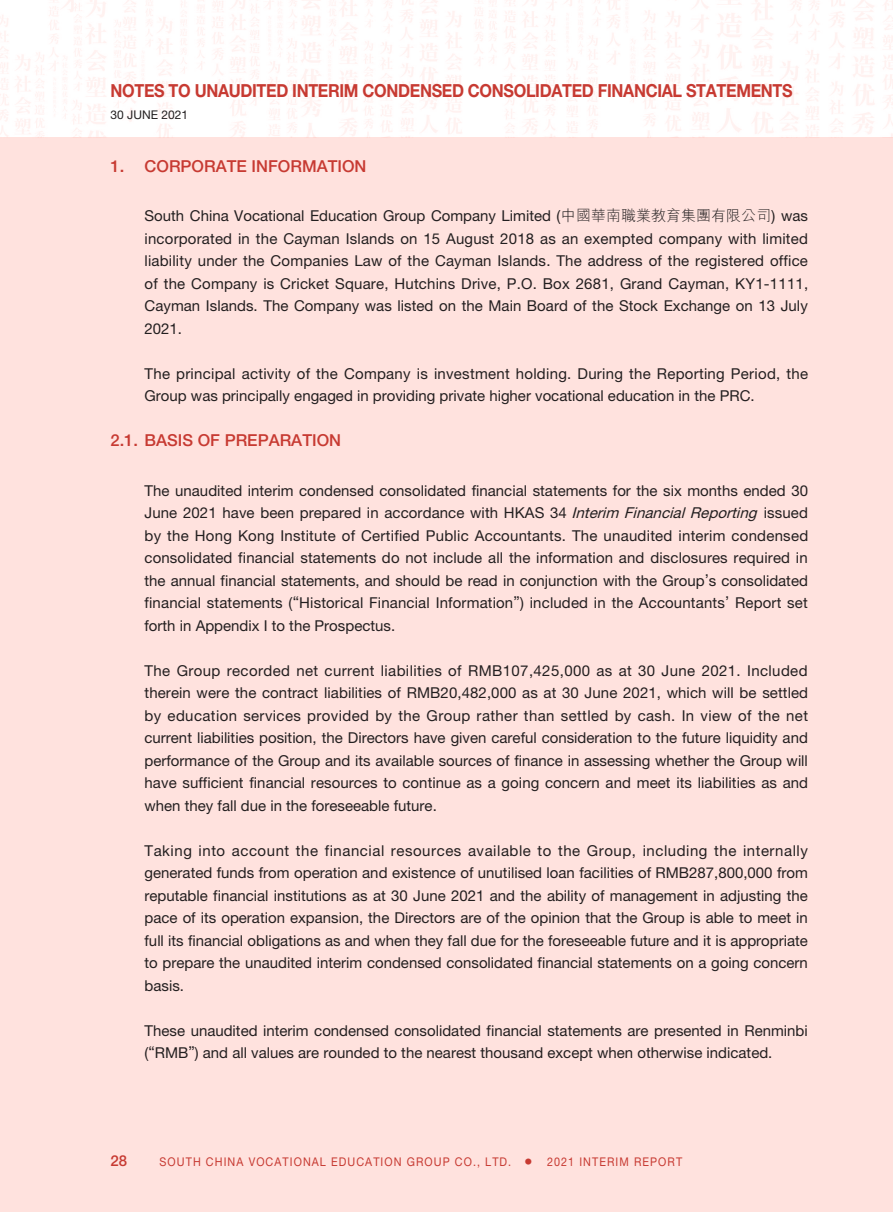
<style>
.page{position:relative;width:893px;height:1212px;background:#fff}
.page>*{position:absolute;margin:0;border:0;box-sizing:border-box;transform-origin:0 0}
.t1{font:700 18px "Helvetica Neue LT Std";letter-spacing:-.02em;color:#c73a32;scale:.9 1}
.t2{font:500 16.5px "Helvetica Neue LT Std";color:#c73a32}
.t3{font:15px/22.5px "Helvetica Neue LT Std";color:#231f20;text-align:justify}
.t4{font:500 15px "Helvetica Neue LT Std";color:#c73a32}
.t5{font:12px "Helvetica Neue LT Std";letter-spacing:.1em;color:#c73a32;scale:.9 1}
.t6{font:12px "Helvetica Neue LT Std";color:#231f20}
.s1{font-family:"M Hei HK";font-weight:300}
.s2{font-style:italic}
.s3{font-family:"Times LT Std";font-size:22.5px}
</style>
<div class="page">
<div style="left:0;top:137px;width:893px;height:1075px;background:#ffe2de"></div>
<p class="t1" style="left:111px;top:79px;width:759px">NOTES TO UNAUDITED INTERIM CONDENSED CONSOLIDATED FINANCIAL STATEMENTS</p>
<p class="t6" style="left:111px;top:108px;width:79px">30 JUNE 2021</p>
<p class="t2" style="left:111px;top:156px;width:257px">1. CORPORATE INFORMATION</p>
<p class="t3" style="left:145px;top:205px;width:665px">South China Vocational Education Group Company Limited (<span class="s1">中國華南職業教育集團有限公司</span>) was incorporated in the Cayman Islands on 15 August 2018 as an exempted company with limited liability under the Companies Law of the Cayman Islands. The address of the registered office of the Company is Cricket Square, Hutchins Drive, P.O. Box 2681, Grand Cayman, KY1-1111, Cayman Islands. The Company was listed on the Main Board of the Stock Exchange on 13 July 2021.</p>
<p class="t3" style="left:145px;top:362px;width:665px">The principal activity of the Company is investment holding. During the Reporting Period, the<br>Group was principally engaged in providing private higher vocational education in the PRC.</p>
<p class="t2" style="left:111px;top:431px;width:232px">2.1. BASIS OF PREPARATION</p>
<p class="t3" style="left:145px;top:479px;width:665px">The unaudited interim condensed consolidated financial statements for the six months ended 30<br>June 2021 have been prepared in accordance with HKAS 34 <span class="s2">Interim Financial Reporting</span> issued by the Hong Kong Institute of Certified Public Accountants. The unaudited interim condensed consolidated financial statements do not include all the information and disclosures required in the annual financial statements, and should be read in conjunction with the Group’s consolidated financial statements (“Historical Financial Information”) included in the Accountants’ Report set forth in Appendix I to the Prospectus.</p>
<p class="t3" style="left:145px;top:659px;width:665px">The Group recorded net current liabilities of RMB107,425,000 as at 30 June 2021. Included therein were the contract liabilities of RMB20,482,000 as at 30 June 2021, which will be settled by education services provided by the Group rather than settled by cash. In view of the net current liabilities position, the Directors have given careful consideration to the future liquidity and performance of the Group and its available sources of finance in assessing whether the Group will have sufficient financial resources to continue as a going concern and meet its liabilities as and when they fall due in the foreseeable future.</p>
<p class="t3" style="left:145px;top:839px;width:665px">Taking into account the financial resources available to the Group, including the internally generated funds from operation and existence of unutilised loan facilities of RMB287,800,000 from reputable financial institutions as at 30 June 2021 and the ability of management in adjusting the pace of its operation expansion, the Directors are of the opinion that the Group is able to meet in full its financial obligations as and when they fall due for the foreseeable future and it is appropriate to prepare the unaudited interim condensed consolidated financial statements on a going concern basis.</p>
<p class="t3" style="left:145px;top:1019px;width:665px">These unaudited interim condensed consolidated financial statements are presented in Renminbi (“RMB”) and all values are rounded to the nearest thousand except when otherwise indicated.</p>
<p class="t4" style="left:111px;top:1151px;width:18px">28</p>
<p class="t5" style="left:159px;top:1154px;width:582px">SOUTH CHINA VOCATIONAL EDUCATION GROUP CO., LTD. <span class="s3">•</span> 2021 INTERIM REPORT</p>
</div>
